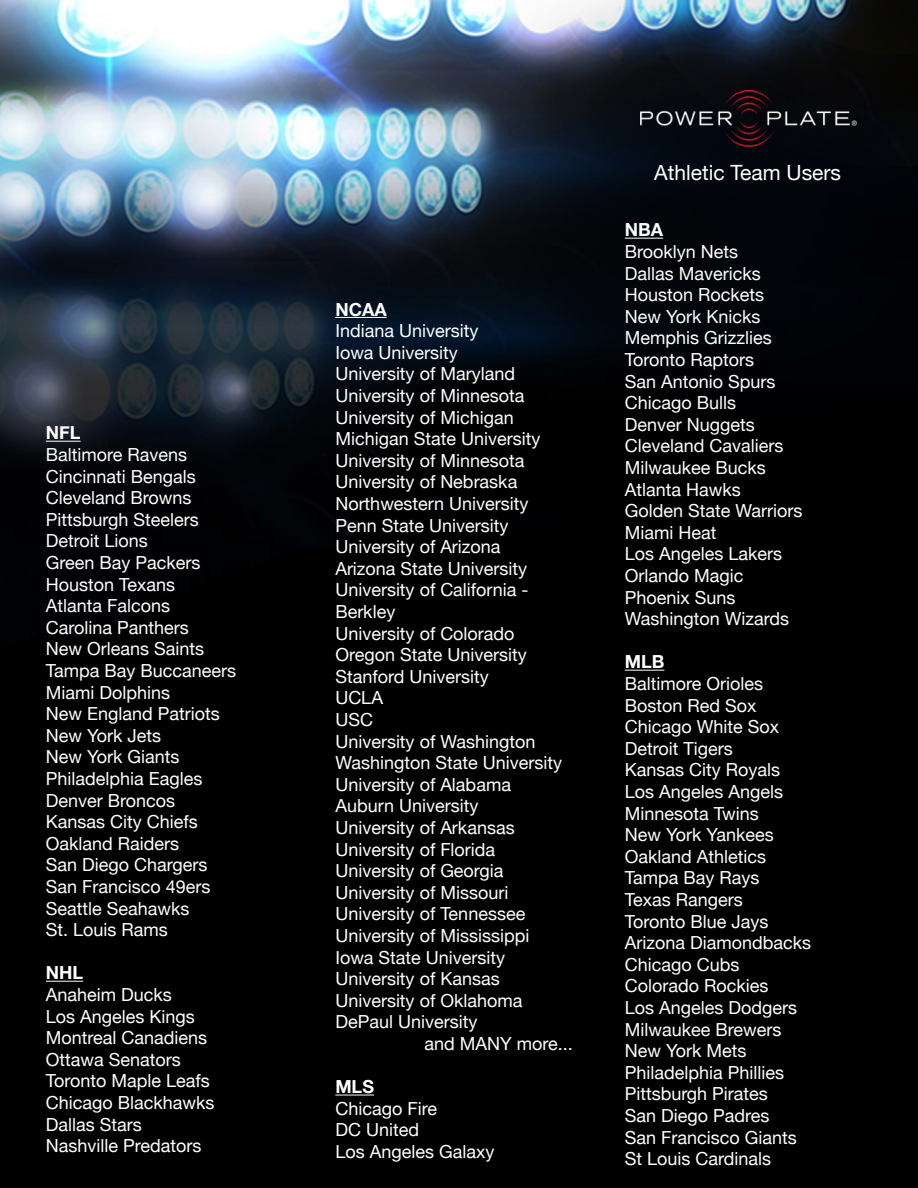
<style>
.page{position:relative;width:918px;height:1188px;background:#fff}
.page>*{position:absolute;margin:0;border:0;box-sizing:border-box;transform-origin:0 0}
.t1{font:21px "Helvetica Neue";color:#fff}
.t2{font:18px/21.6px "Helvetica Neue";color:#fff}
.t3{font:700 18px "Helvetica Neue";color:#fff}
</style>
<div class="page">
<img style="left:0;top:0;width:918px;height:1188px">
<hr style="left:46px;top:441px;width:35px;height:1px;background:#fff">
<hr style="left:46px;top:981px;width:37px;height:1px;background:#fff">
<hr style="left:625px;top:238px;width:38px;height:1px;background:#fff">
<hr style="left:625px;top:670px;width:39px;height:1px;background:#fff">
<hr style="left:335px;top:317px;width:52px;height:1px;background:#fff">
<hr style="left:335px;top:1095px;width:39px;height:1px;background:#fff">
<p class="t3" style="left:46px;top:419px;width:36px">NFL</p>
<p class="t2" style="left:46px;top:445px;width:143px">Baltimore Ravens</p>
<p class="t2" style="left:46px;top:466px;width:152px">Cincinnati Bengals</p>
<p class="t2" style="left:46px;top:488px;width:147px">Cleveland Browns</p>
<p class="t2" style="left:46px;top:510px;width:154px">Pittsburgh Steelers</p>
<p class="t2" style="left:46px;top:531px;width:104px">Detroit Lions</p>
<p class="t2" style="left:46px;top:553px;width:156px">Green Bay Packers</p>
<p class="t2" style="left:46px;top:574px;width:131px">Houston Texans</p>
<p class="t2" style="left:46px;top:596px;width:126px">Atlanta Falcons</p>
<p class="t2" style="left:46px;top:618px;width:145px">Carolina Panthers</p>
<p class="t2" style="left:46px;top:639px;width:160px">New Orleans Saints</p>
<p class="t2" style="left:46px;top:661px;width:192px">Tampa Bay Buccaneers</p>
<p class="t2" style="left:46px;top:682px;width:126px">Miami Dolphins</p>
<p class="t2" style="left:46px;top:704px;width:175px">New England Patriots</p>
<p class="t2" style="left:46px;top:726px;width:117px">New York Jets</p>
<p class="t2" style="left:46px;top:747px;width:135px">New York Giants</p>
<p class="t2" style="left:46px;top:769px;width:158px">Philadelphia Eagles</p>
<p class="t2" style="left:46px;top:790px;width:131px">Denver Broncos</p>
<p class="t2" style="left:46px;top:812px;width:154px">Kansas City Chiefs</p>
<p class="t2" style="left:46px;top:834px;width:135px">Oakland Raiders</p>
<p class="t2" style="left:46px;top:855px;width:163px">San Diego Chargers</p>
<p class="t2" style="left:46px;top:877px;width:166px">San Francisco 49ers</p>
<p class="t2" style="left:46px;top:898px;width:145px">Seattle Seahawks</p>
<p class="t2" style="left:46px;top:920px;width:124px">St. Louis Rams</p>
<p class="t3" style="left:46px;top:959px;width:39px">NHL</p>
<p class="t2" style="left:46px;top:985px;width:128px">Anaheim Ducks</p>
<p class="t2" style="left:46px;top:1006px;width:151px">Los Angeles Kings</p>
<p class="t2" style="left:46px;top:1028px;width:163px">Montreal Canadiens</p>
<p class="t2" style="left:46px;top:1050px;width:137px">Ottawa Senators</p>
<p class="t2" style="left:46px;top:1071px;width:166px">Toronto Maple Leafs</p>
<p class="t2" style="left:46px;top:1093px;width:170px">Chicago Blackhawks</p>
<p class="t2" style="left:46px;top:1114px;width:97px">Dallas Stars</p>
<p class="t2" style="left:46px;top:1136px;width:157px">Nashville Predators</p>
<p class="t3" style="left:335px;top:295px;width:53px">NCAA</p>
<p class="t2" style="left:335px;top:321px;width:145px">Indiana University</p>
<p class="t2" style="left:335px;top:343px;width:124px">Iowa University</p>
<p class="t2" style="left:335px;top:364px;width:181px">University of Maryland</p>
<p class="t2" style="left:335px;top:386px;width:191px">University of Minnesota</p>
<p class="t2" style="left:335px;top:407px;width:180px">University of Michigan</p>
<p class="t2" style="left:335px;top:429px;width:207px">Michigan State University</p>
<p class="t2" style="left:335px;top:451px;width:191px">University of Minnesota</p>
<p class="t2" style="left:335px;top:472px;width:183px">University of Nebraska</p>
<p class="t2" style="left:335px;top:494px;width:195px">Northwestern University</p>
<p class="t2" style="left:335px;top:515px;width:175px">Penn State University</p>
<p class="t2" style="left:335px;top:537px;width:167px">University of Arizona</p>
<p class="t2" style="left:335px;top:559px;width:193px">Arizona State University</p>
<p class="t2" style="left:335px;top:580px;width:195px">University of California -<br>Berkley</p>
<p class="t2" style="left:335px;top:623px;width:181px">University of Colorado</p>
<p class="t2" style="left:335px;top:645px;width:193px">Oregon State University</p>
<p class="t2" style="left:335px;top:667px;width:155px">Stanford University</p>
<p class="t2" style="left:335px;top:688px;width:49px">UCLA</p>
<p class="t2" style="left:335px;top:710px;width:39px">USC</p>
<p class="t2" style="left:335px;top:731px;width:202px">University of Washington</p>
<p class="t2" style="left:335px;top:753px;width:228px">Washington State University</p>
<p class="t2" style="left:335px;top:775px;width:177px">University of Alabama</p>
<p class="t2" style="left:335px;top:796px;width:145px">Auburn University</p>
<p class="t2" style="left:335px;top:818px;width:181px">University of Arkansas</p>
<p class="t2" style="left:335px;top:839px;width:161px">University of Florida</p>
<p class="t2" style="left:335px;top:861px;width:170px">University of Georgia</p>
<p class="t2" style="left:335px;top:883px;width:174px">University of Missouri</p>
<p class="t2" style="left:335px;top:904px;width:192px">University of Tennessee</p>
<p class="t2" style="left:335px;top:926px;width:196px">University of Mississippi</p>
<p class="t2" style="left:335px;top:947px;width:171px">Iowa State University</p>
<p class="t2" style="left:335px;top:969px;width:166px">University of Kansas</p>
<p class="t2" style="left:335px;top:991px;width:189px">University of Oklahoma</p>
<p class="t2" style="left:335px;top:1012px;width:144px">DePaul University</p>
<p class="t2" style="left:425px;top:1034px;width:150px">and MANY more...</p>
<p class="t3" style="left:335px;top:1073px;width:40px">MLS</p>
<p class="t2" style="left:335px;top:1099px;width:103px">Chicago Fire</p>
<p class="t2" style="left:335px;top:1120px;width:85px">DC United</p>
<p class="t2" style="left:335px;top:1142px;width:160px">Los Angeles Galaxy</p>
<p class="t1" style="left:654px;top:157px;width:188px">Athletic Team Users</p>
<p class="t3" style="left:625px;top:216px;width:40px">NBA</p>
<p class="t2" style="left:625px;top:242px;width:115px">Brooklyn Nets</p>
<p class="t2" style="left:625px;top:263px;width:138px">Dallas Mavericks</p>
<p class="t2" style="left:625px;top:285px;width:141px">Houston Rockets</p>
<p class="t2" style="left:625px;top:307px;width:137px">New York Knicks</p>
<p class="t2" style="left:625px;top:328px;width:148px">Memphis Grizzlies</p>
<p class="t2" style="left:625px;top:350px;width:131px">Toronto Raptors</p>
<p class="t2" style="left:625px;top:371px;width:152px">San Antonio Spurs</p>
<p class="t2" style="left:625px;top:393px;width:113px">Chicago Bulls</p>
<p class="t2" style="left:625px;top:415px;width:132px">Denver Nuggets</p>
<p class="t2" style="left:625px;top:436px;width:160px">Cleveland Cavaliers</p>
<p class="t2" style="left:625px;top:458px;width:143px">Milwaukee Bucks</p>
<p class="t2" style="left:625px;top:479px;width:117px">Atlanta Hawks</p>
<p class="t2" style="left:625px;top:501px;width:179px">Golden State Warriors</p>
<p class="t2" style="left:625px;top:523px;width:93px">Miami Heat</p>
<p class="t2" style="left:625px;top:544px;width:159px">Los Angeles Lakers</p>
<p class="t2" style="left:625px;top:566px;width:120px">Orlando Magic</p>
<p class="t2" style="left:625px;top:587px;width:112px">Phoenix Suns</p>
<p class="t2" style="left:625px;top:609px;width:166px">Washington Wizards</p>
<p class="t3" style="left:625px;top:648px;width:41px">MLB</p>
<p class="t2" style="left:625px;top:674px;width:140px">Baltimore Orioles</p>
<p class="t2" style="left:625px;top:695px;width:133px">Boston Red Sox</p>
<p class="t2" style="left:625px;top:717px;width:156px">Chicago White Sox</p>
<p class="t2" style="left:625px;top:739px;width:109px">Detroit Tigers</p>
<p class="t2" style="left:625px;top:760px;width:157px">Kansas City Royals</p>
<p class="t2" style="left:625px;top:782px;width:160px">Los Angeles Angels</p>
<p class="t2" style="left:625px;top:803px;width:136px">Minnesota Twins</p>
<p class="t2" style="left:625px;top:825px;width:151px">New York Yankees</p>
<p class="t2" style="left:625px;top:847px;width:143px">Oakland Athletics</p>
<p class="t2" style="left:625px;top:868px;width:136px">Tampa Bay Rays</p>
<p class="t2" style="left:625px;top:890px;width:119px">Texas Rangers</p>
<p class="t2" style="left:625px;top:911px;width:145px">Toronto Blue Jays</p>
<p class="t2" style="left:625px;top:933px;width:188px">Arizona Diamondbacks</p>
<p class="t2" style="left:625px;top:955px;width:116px">Chicago Cubs</p>
<p class="t2" style="left:625px;top:976px;width:145px">Colorado Rockies</p>
<p class="t2" style="left:625px;top:998px;width:174px">Los Angeles Dodgers</p>
<p class="t2" style="left:625px;top:1019px;width:158px">Milwaukee Brewers</p>
<p class="t2" style="left:625px;top:1041px;width:123px">New York Mets</p>
<p class="t2" style="left:625px;top:1063px;width:161px">Philadelphia Phillies</p>
<p class="t2" style="left:625px;top:1084px;width:145px">Pittsburgh Pirates</p>
<p class="t2" style="left:625px;top:1106px;width:146px">San Diego Padres</p>
<p class="t2" style="left:625px;top:1127px;width:174px">San Francisco Giants</p>
<p class="t2" style="left:625px;top:1149px;width:148px">St Louis Cardinals</p>
</div>
